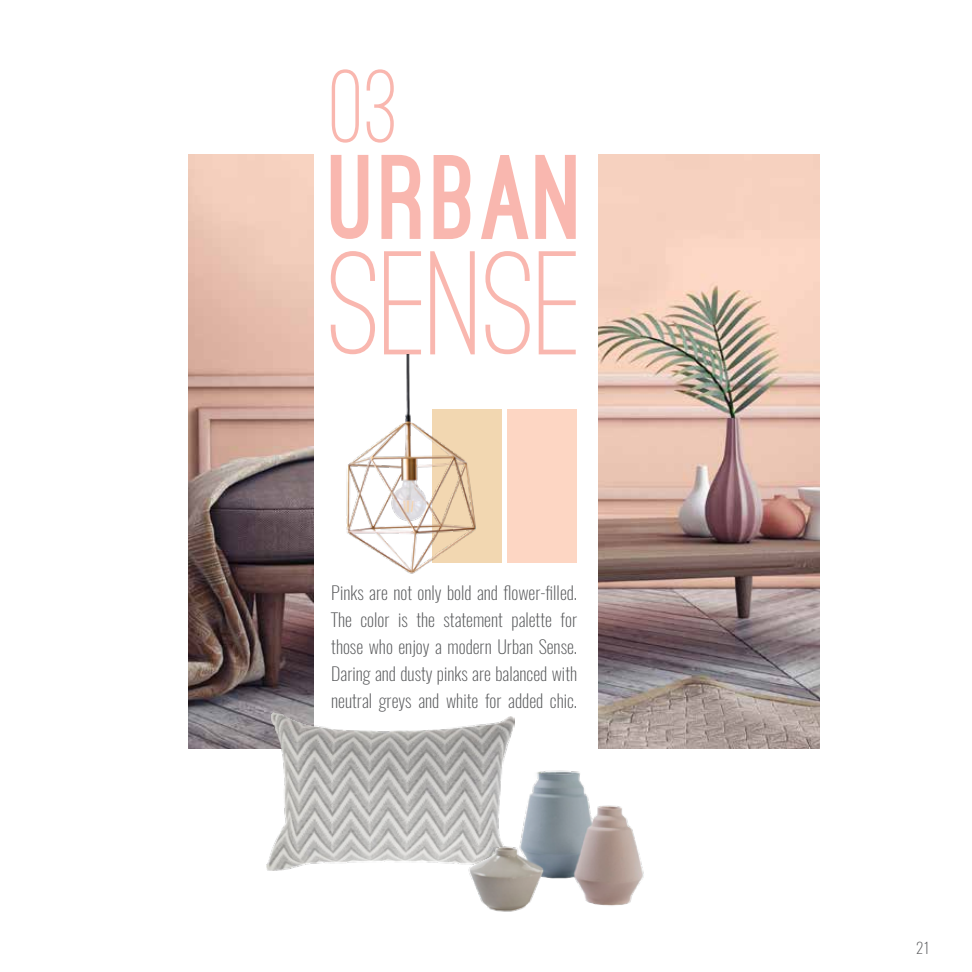
<style>
.page{position:relative;width:972px;height:972px;background:#fff}
.page>*{position:absolute;margin:0;border:0;box-sizing:border-box;transform-origin:0 0}
.t1{font:500 153px "Ostrich Sans";color:#f9b7af}
.t2{font:900 114px "Ostrich Sans";letter-spacing:.04em;color:#f9b7af}
.t3{font:500 108.6px "Ostrich Sans";color:#f9b7af}
.t4{font:200 18px/27px "Oswald";color:#58595b;text-align:justify}
.t5{font:200 15px "Oswald";color:#58595b}
</style>
<div class="page">
<img style="left:598px;top:154px;width:222px;height:595px">
<img style="left:189px;top:154px;width:124px;height:595px">
<img style="left:267px;top:704px;width:248px;height:166px">
<img style="left:460px;top:766px;width:184px;height:146px">
<div style="left:508px;top:409px;width:69px;height:154px;background:#fdd6c3"></div>
<div style="left:432px;top:409px;width:70px;height:154px;background:#f2d7b1"></div>
<img style="left:346px;top:354px;width:130px;height:220px">
<h3 class="t3" style="left:331px;top:42px;width:69px">03</h3>
<h2 class="t2" style="left:331px;top:155px;width:255px">URBAN</h2>
<h1 class="t1" style="left:329px;top:212px;width:256px">SENSE</h1>
<p class="t4" style="left:331px;top:579px;width:247px">Pinks are not only bold and flower-filled.<br>The color is the statement palette for those who enjoy a modern Urban Sense.<br>Daring and dusty pinks are balanced with neutral greys and white for added chic.</p>
<p class="t5" style="left:916px;top:938px;width:15px">21</p>
</div>
